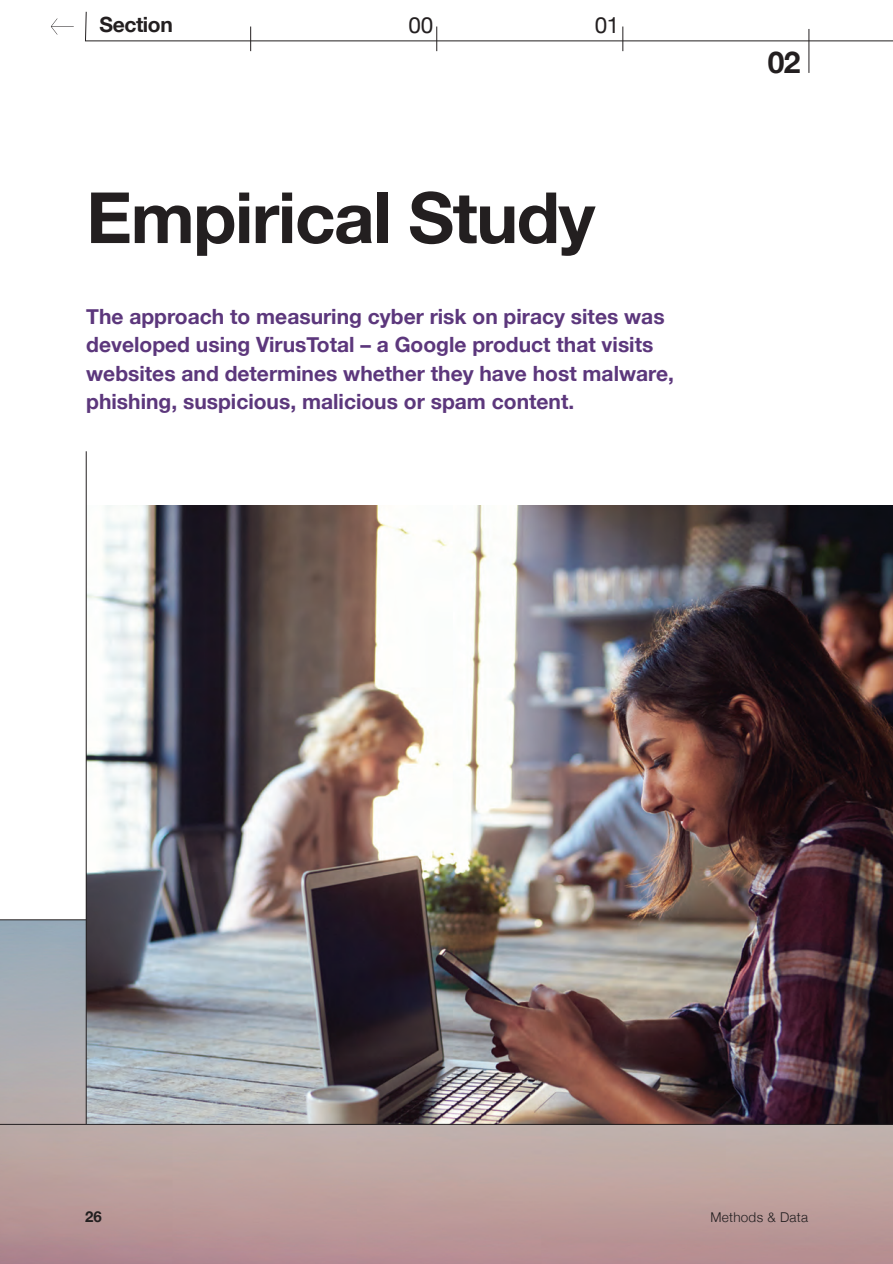
<style>
.page{position:relative;width:893px;height:1264px;background:#fff}
.page>*{position:absolute;margin:0;border:0;box-sizing:border-box;transform-origin:0 0}
.t1{font:700 70.65px "Helvetica Neue";letter-spacing:-.02em;color:#231f20}
.t2{font:700 30px "Helvetica Neue";color:#231f20}
.t3{font:22.5px "Helvetica Neue";color:#231f20}
.t4{font:700 21px/28.5px "Helvetica Neue";color:#5c377c}
.t5{font:700 21px "Helvetica Neue";letter-spacing:-.02em;color:#231f20}
.t6{font:700 15px "Helvetica Neue";color:#231f20}
.t7{font:300 13.5px "Helvetica Neue";letter-spacing:.02em;color:#231f20}
</style>
<div class="page">
<img style="left:0;top:920px;width:893px;height:344px">
<hr style="left:0;top:919px;width:893px;height:1px;background:#231f20">
<img style="left:87px;top:505px;width:806px;height:619px">
<hr style="left:0;top:1124px;width:893px;height:1px;background:#231f20">
<hr style="left:86px;top:451px;width:1px;height:673px;background:#231f20">
<svg style="left:85px;top:11px;width:808px;height:40px"></svg>
<svg style="left:51px;top:18px;width:23px;height:17px"></svg>
<hr style="left:808px;top:29px;width:1px;height:44px;background:#231f20">
<p class="t5" style="left:99px;top:8px;width:75px">Section</p>
<p class="t3" style="left:408px;top:9px;width:26px">00</p>
<p class="t3" style="left:595px;top:9px;width:26px">01</p>
<h1 class="t1" style="left:86px;top:162px;width:510px">Empirical Study</h1>
<p class="t4" style="left:86px;top:302px;width:589px">The approach to measuring cyber risk on piracy sites was developed using VirusTotal – a Google product that visits websites and determines whether they have host malware, phishing, suspicious, malicious or spam content.</p>
<h2 class="t2" style="left:768px;top:38px;width:34px">02</h2>
<p class="t6" style="left:85px;top:1204px;width:18px">26</p>
<p class="t7" style="left:710px;top:1206px;width:99px">Methods &amp; Data</p>
</div>
